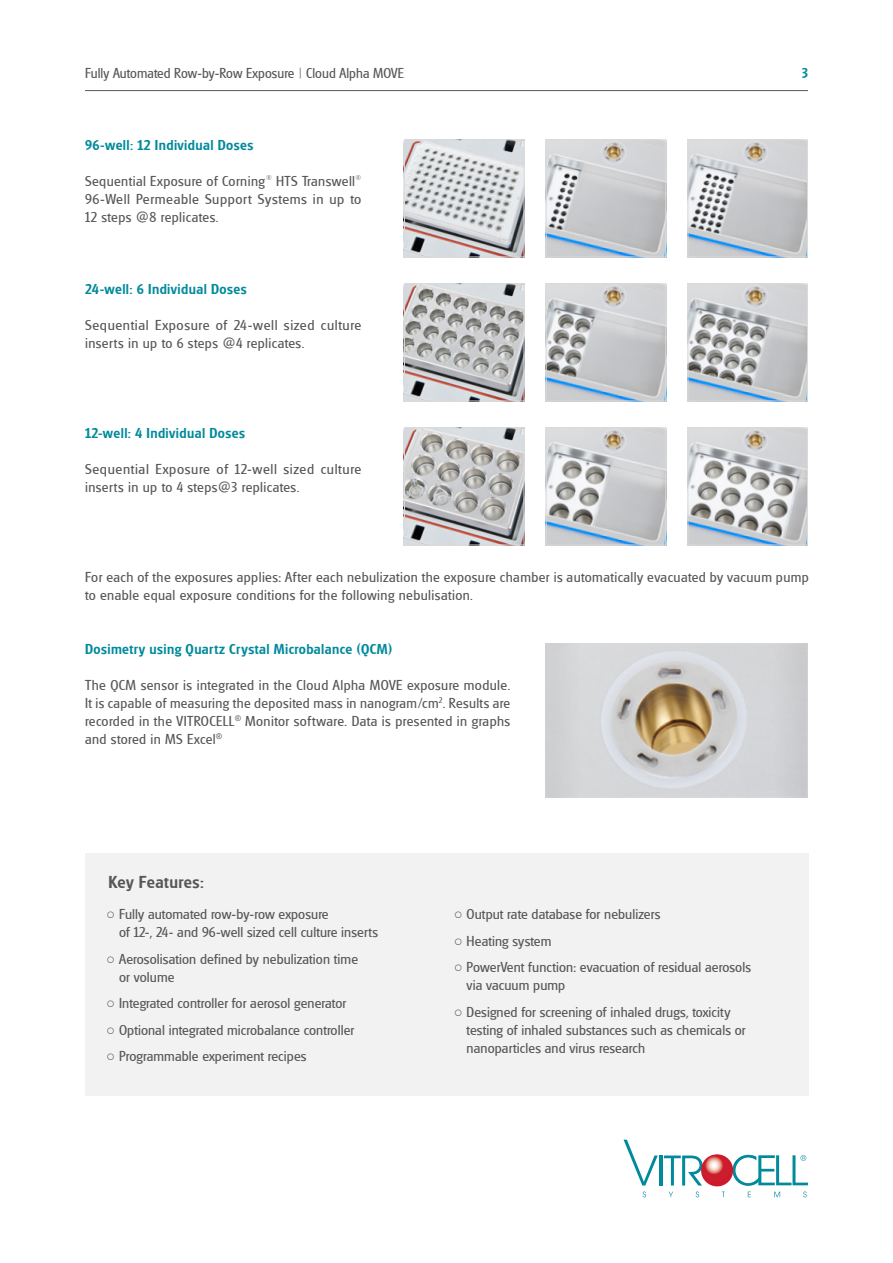
<style>
.page{position:relative;width:893px;height:1263px;background:#fff}
.page>*{position:absolute;margin:0;border:0;box-sizing:border-box;transform-origin:0 0}
.Features_Headline{font:500 18px "Glasgow RR";letter-spacing:.025em;color:#575756}
.Text{font:15px/18px "Glasgow RR";letter-spacing:.005em;color:#575756}
.Text-2{font:15px/18px "Glasgow RR";letter-spacing:.025em;color:#575756}
.Text-3{font:15px/18px "Glasgow RR";letter-spacing:.04em;color:#575756}
.Zwischenüberschrift{font:500 15px "Glasgow RR";letter-spacing:.025em;color:#008a9b}
.s1{font-family:"Arial"}
</style>
<div class="page">
<hr style="left:85px;top:90px;width:723px;height:1px;background:#575756">
<img style="left:406px;top:141px;width:116px;height:114px">
<div style="left:404px;top:139px;width:120px;height:118px;border:1px solid #dadada"></div>
<img style="left:548px;top:141px;width:116px;height:114px">
<div style="left:546px;top:139px;width:120px;height:118px;border:1px solid #dadada"></div>
<img style="left:689px;top:141px;width:117px;height:114px">
<div style="left:687px;top:139px;width:121px;height:118px;border:1px solid #dadada"></div>
<div style="left:85px;top:854px;width:724px;height:242px;background:#f2f2f2"></div>
<img style="left:406px;top:285px;width:116px;height:114px">
<div style="left:404px;top:283px;width:120px;height:118px;border:1px solid #dadada"></div>
<img style="left:548px;top:285px;width:116px;height:114px">
<div style="left:546px;top:283px;width:120px;height:118px;border:1px solid #dadada"></div>
<img style="left:689px;top:285px;width:117px;height:114px">
<div style="left:687px;top:283px;width:121px;height:118px;border:1px solid #dadada"></div>
<img style="left:406px;top:429px;width:116px;height:114px">
<div style="left:404px;top:427px;width:120px;height:118px;border:1px solid #dadada"></div>
<img style="left:548px;top:429px;width:116px;height:114px">
<div style="left:546px;top:427px;width:120px;height:118px;border:1px solid #dadada"></div>
<img style="left:689px;top:429px;width:117px;height:114px">
<div style="left:687px;top:427px;width:121px;height:118px;border:1px solid #dadada"></div>
<img style="left:595px;top:645px;width:164px;height:151px">
<div style="left:545px;top:643px;width:50px;height:155px;background:#d4d4d6"></div>
<div style="left:759px;top:643px;width:49px;height:155px;background:#cfcfcf"></div>
<svg style="left:643px;top:1191px;width:3px;height:6px"></svg>
<svg style="left:669px;top:1191px;width:4px;height:6px"></svg>
<svg style="left:696px;top:1191px;width:3px;height:6px"></svg>
<svg style="left:624px;top:1140px;width:34px;height:45px"></svg>
<hr style="left:659px;top:1155px;width:3px;height:30px;background:#008a9b">
<svg style="left:664px;top:1155px;width:38px;height:30px"></svg>
<svg style="left:732px;top:1155px;width:76px;height:42px"></svg>
<svg style="left:701px;top:1154px;width:32px;height:32px"></svg>
<svg style="left:702px;top:1155px;width:28px;height:28px"></svg>
<p class="Text" style="left:85px;top:64px;width:320px">Fully Automated Row-by-Row Exposure | Cloud Alpha MOVE</p>
<p class="Zwischenüberschrift" style="left:802px;top:64px;width:7px">3</p>
<p class="Zwischenüberschrift" style="left:85px;top:136px;width:170px">96-well: 12 Individual Doses</p>
<p class="Text" style="left:85px;top:172px;width:278px;text-align:justify">Sequential Exposure of Corning<sup>®</sup> HTS Transwell<sup>® </sup>96-Well Permeable Support Systems in up to 12 steps @8 replicates.</p>
<p class="Zwischenüberschrift" style="left:85px;top:280px;width:163px">24-well: 6 Individual Doses</p>
<p class="Text-3" style="left:85px;top:316px;width:278px">Sequential Exposure of 24-well sized culture inserts in up to 6 steps @4 replicates.</p>
<p class="Zwischenüberschrift" style="left:85px;top:424px;width:161px">12-well: 4 Individual Doses</p>
<p class="Text-3" style="left:85px;top:460px;width:278px">Sequential Exposure of 12-well sized culture inserts in up to 4 steps@3 replicates.</p>
<p class="Text-2" style="left:85px;top:568px;width:725px">For each of the exposures applies: After each nebulization the exposure chamber is automatically evacuated by vacuum pump to enable equal exposure conditions for the following nebulisation.</p>
<p class="Zwischenüberschrift" style="left:85px;top:640px;width:309px">Dosimetry using Quartz Crystal Microbalance (QCM)</p>
<p class="Text" style="left:85px;top:676px;width:427px;text-align:justify">The QCM sensor is integrated in the Cloud Alpha MOVE exposure module.<br>It is capable of measuring the deposited mass in nanogram/cm<sup>2</sup>. Results are recorded in the VITROCELL<sup>®</sup> Monitor software. Data is presented in graphs and stored in MS Excel<sup>®</sup></p>
<p class="Features_Headline" style="left:108px;top:871px;width:97px">Key Features:</p>
<p class="Text" style="left:119px;top:906px;width:261px;text-indent:-13px"><span class="s1">○</span> Fully automated row-by-row exposure<br>of 12-, 24- and 96-well sized cell culture inserts</p>
<p class="Text" style="left:119px;top:950px;width:241px;text-indent:-13px"><span class="s1">○</span> Aerosolisation defined by nebulization time or volume</p>
<p class="Text" style="left:106px;top:995px;width:241px"><span class="s1">○</span> Integrated controller for aerosol generator</p>
<p class="Text" style="left:106px;top:1021px;width:250px"><span class="s1">○</span> Optional integrated microbalance controller</p>
<p class="Text" style="left:106px;top:1048px;width:202px"><span class="s1">○</span> Programmable experiment recipes</p>
<p class="Text" style="left:454px;top:906px;width:208px"><span class="s1">○</span> Output rate database for nebulizers</p>
<p class="Text" style="left:454px;top:932px;width:99px"><span class="s1">○</span> Heating system</p>
<p class="Text" style="left:467px;top:959px;width:286px;text-indent:-13px"><span class="s1">○</span> PowerVent function: evacuation of residual aerosols via vacuum pump</p>
<p class="Text" style="left:467px;top:1003px;width:281px;text-indent:-13px"><span class="s1">○</span> Designed for screening of inhaled drugs, toxicity testing of inhaled substances such as chemicals or nanoparticles and virus research</p>
</div>
